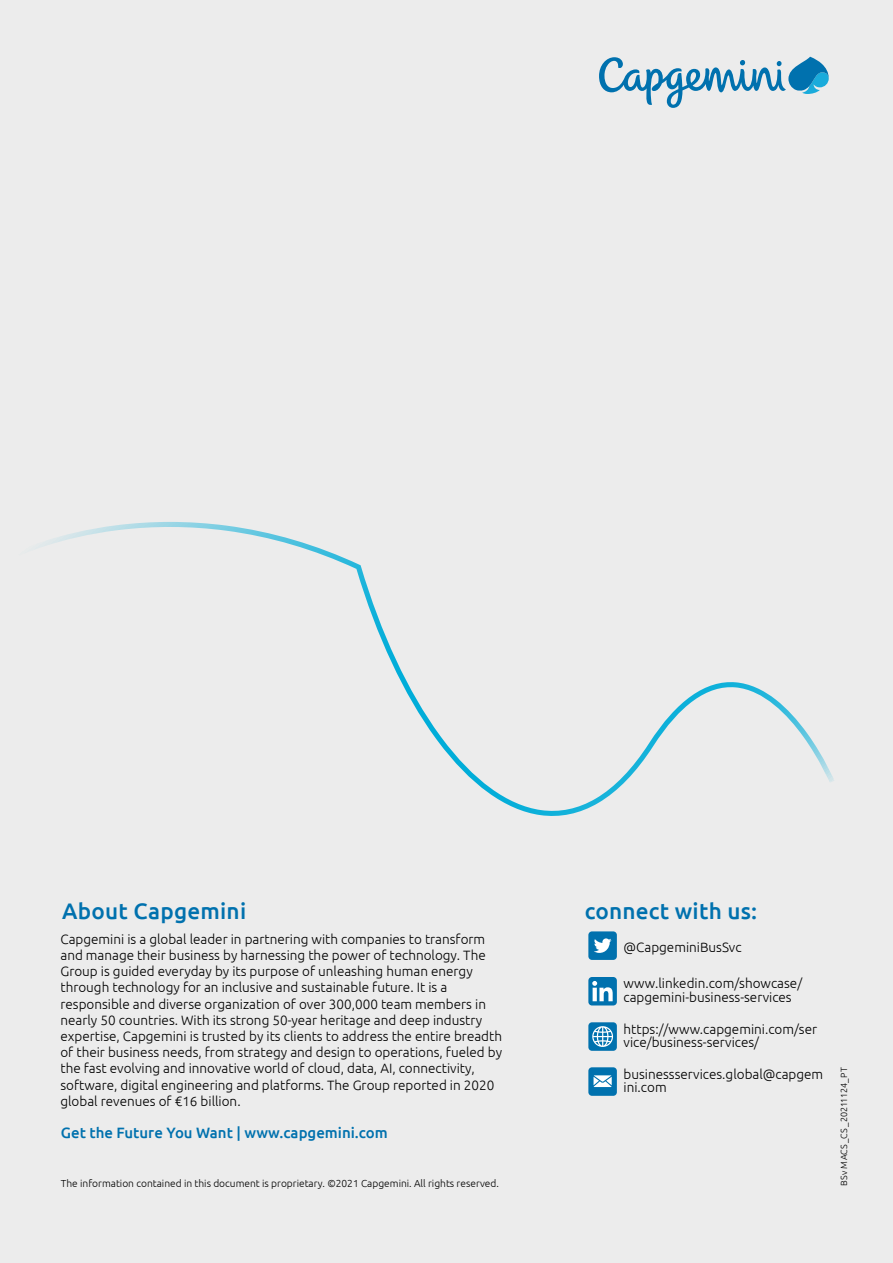
<style>
.page{position:relative;width:893px;height:1263px;background:#ececec}
.page>*{position:absolute;margin:0;border:0;box-sizing:border-box;transform-origin:0 0}
.t1{font:500 22.5px "Ubuntu";letter-spacing:.01em;color:#0071ae}
.t2{font:500 15px "Ubuntu";color:#0071ae}
.t3{font:300 13.5px/16.2px "Ubuntu";color:#000}
.t4{font:300 10.2px "Ubuntu";color:#000}
.t5{font:300 9px "Ubuntu";letter-spacing:.01em;color:#000}
</style>
<div class="page">
<svg style="left:35px;top:522px;width:799px;height:294px"></svg>
<div style="left:588px;top:931px;width:29px;height:29px;background:#0071ae;border-radius:4px"></div>
<svg style="left:588px;top:977px;width:29px;height:28px"></svg>
<svg style="left:588px;top:1067px;width:29px;height:29px"></svg>
<svg style="left:588px;top:1022px;width:29px;height:29px"></svg>
<svg style="left:599px;top:57px;width:230px;height:51px"></svg>
<svg style="left:589px;top:932px;width:28px;height:26px"></svg>
<svg style="left:589px;top:977px;width:28px;height:28px"></svg>
<svg style="left:588px;top:1022px;width:29px;height:28px"></svg>
<svg style="left:588px;top:1067px;width:29px;height:28px"></svg>
<h1 class="t1" style="left:62px;top:896px;width:186px">About Capgemini</h1>
<h1 class="t1" style="left:585px;top:896px;width:174px">connect with us:</h1>
<p class="t3" style="left:60px;top:930px;width:443px">Capgemini is a global leader in partnering with companies to transform and manage their business by harnessing the power of technology. The Group is guided everyday by its purpose of unleashing human energy through technology for an inclusive and sustainable future. It is a responsible and diverse organization of over 300,000 team members in nearly 50 countries. With its strong 50-year heritage and deep industry expertise, Capgemini is trusted by its clients to address the entire breadth of their business needs, from strategy and design to operations, fueled by the fast evolving and innovative world of cloud, data, AI, connectivity, software, digital engineering and platforms. The Group reported in 2020 global revenues of €16 billion.</p>
<p class="t2" style="left:61px;top:1123px;width:328px">Get the Future You Want | www.capgemini.com</p>
<p class="t4" style="left:61px;top:1177px;width:439px">The information contained in this document is proprietary. ©2021 Capgemini. All rights reserved.</p>
<p class="t3" style="left:624px;top:938px;width:119px">@CapgeminiBusSvc</p>
<p class="t3" style="left:624px;top:976px;width:180px;line-height:13.5px">www.linkedin.com/showcase/ capgemini-business-services</p>
<p class="t3" style="left:624px;top:1022px;width:195px;line-height:13.5px">https://www.capgemini.com/ser vice/business-services/</p>
<p class="t3" style="left:624px;top:1067px;width:201px;line-height:13.5px">businessservices.global@capgem ini.com</p>
<p class="t5" style="left:839px;top:1186px;width:120px;rotate:-90deg">BSv MACS_CS_20211124_PT</p>
</div>
